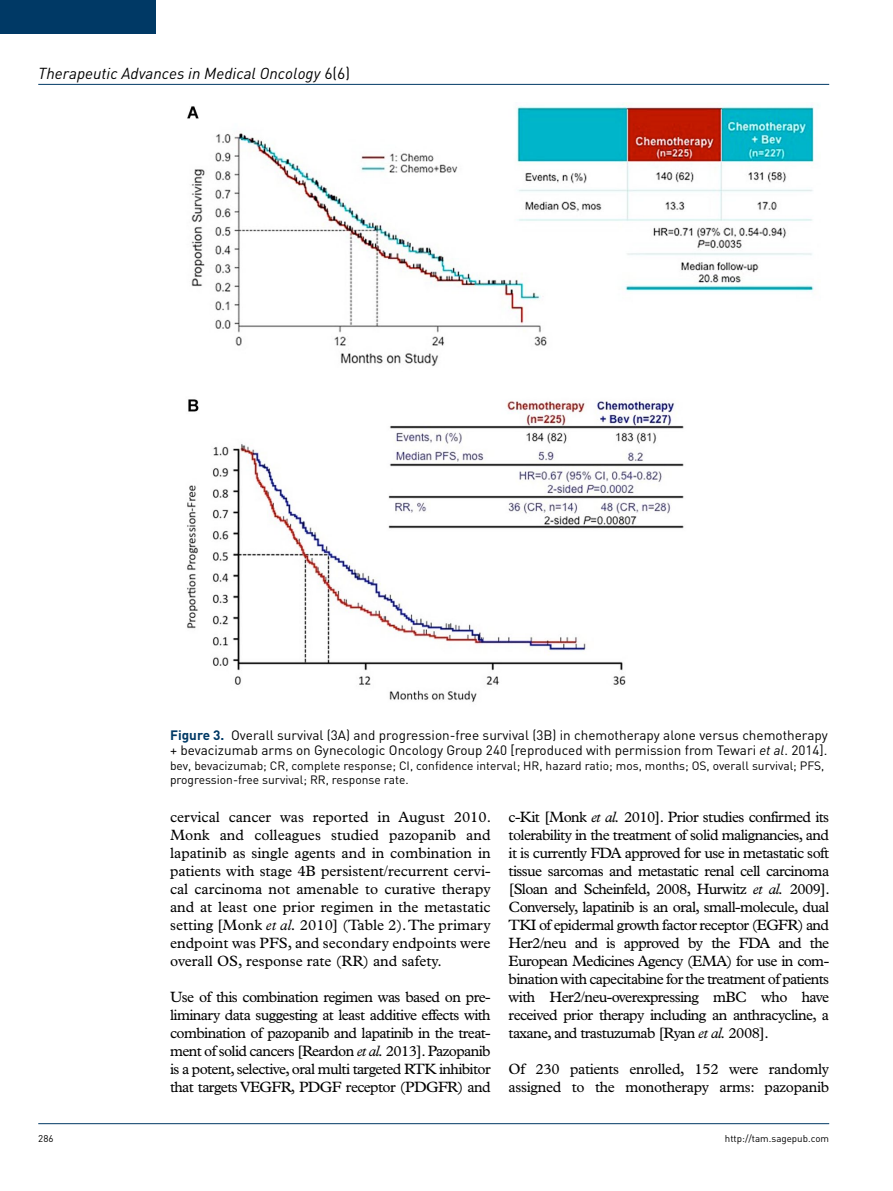
<style>
.page{position:relative;width:893px;height:1191px;background:#fff}
.page>*{position:absolute;margin:0;border:0;box-sizing:border-box;transform-origin:0 0}
.t1{font:italic 15.75px "DIN";color:#000}
.t2{font:15px/18px "Plantin Std";letter-spacing:-.02em;color:#000;text-align:justify}
.t3{font:13.5px/15.8px "DIN";color:#000}
.t4{font:12px/14.2px "DIN";color:#000}
.t5{font:9.75px "DIN";color:#000}
.s1{font-style:normal}
.s2{font-weight:700;color:#003965}
.s3{font-style:italic}
</style>
<div class="page">
<hr style="left:38px;top:84px;width:791px;height:1px;background:#003965">
<hr style="left:38px;top:1123px;width:791px;height:1px;background:#003965">
<div style="left:0;top:0;width:155px;height:34px;background:#003965"></div>
<img style="left:187px;top:103px;width:627px;height:599px">
<p class="t1" style="left:38px;top:63px;width:313px">Therapeutic Advances in Medical Oncology <span class="s1">6(6)</span></p>
<p class="t3" style="left:170px;top:726px;width:659px"><span class="s2">Figure 3.</span> Overall survival (3A) and progression-free survival (3B) in chemotherapy alone versus chemotherapy + bevacizumab arms on Gynecologic Oncology Group 240 [reproduced with permission from Tewari <span class="s3">et al</span>. 2014].</p>
<p class="t4" style="left:170px;top:758px;width:656px">bev, bevacizumab; CR, complete response; CI, confidence interval; HR, hazard ratio; mos, months; OS, overall survival; PFS, progression-free survival; RR, response rate.</p>
<p class="t2" style="left:170px;top:808px;width:323px">cervical cancer was reported in August 2010.<br>Monk and colleagues studied pazopanib and lapatinib as single agents and in combination in patients with stage 4B persistent/recurrent cervi&shy;cal carcinoma not amenable to curative therapy and at least one prior regimen in the metastatic setting [Monk <span class="s3">et al.</span> 2010] (Table 2). The primary endpoint was PFS, and secondary endpoints were overall OS, response rate (RR) and safety.</p>
<p class="t2" style="left:170px;top:988px;width:322px">Use of this combination regimen was based on pre&shy;liminary data suggesting at least additive effects with combination of pazopanib and lapatinib in the treat&shy;ment of solid cancers [Reardon <span class="s3">et al.</span> 2013]. Pazopanib is a potent, selective, oral multi targeted RTK inhibitor that targets VEGFR, PDGF receptor (PDGFR) and</p>
<p class="t2" style="left:509px;top:808px;width:323px">c-Kit [Monk <span class="s3">et al.</span> 2010]. Prior studies confirmed its tolerability in the treatment of solid malignancies, and it is currently FDA approved for use in metastatic soft tissue sarcomas and metastatic renal cell carcinoma [Sloan and Scheinfeld, 2008, Hurwitz <span class="s3">et al.</span> 2009].<br>Conversely, lapatinib is an oral, small-molecule, dual TKI of epidermal growth factor receptor (EGFR) and Her2/neu and is approved by the FDA and the European Medicines Agency (EMA) for use in com&shy;bination with capecitabine for the treatment of patients with Her2/neu-overexpressing mBC who have received prior therapy including an anthracycline, a taxane, and trastuzumab [Ryan <span class="s3">et al.</span> 2008].</p>
<p class="t2" style="left:509px;top:1060px;width:322px">Of 230 patients enrolled, 152 were randomly assigned to the monotherapy arms: pazopanib</p>
<p class="t5" style="left:38px;top:1132px;width:17px">286</p>
<p class="t5" style="left:725px;top:1132px;width:106px">http://tam.sagepub.com</p>
</div>
